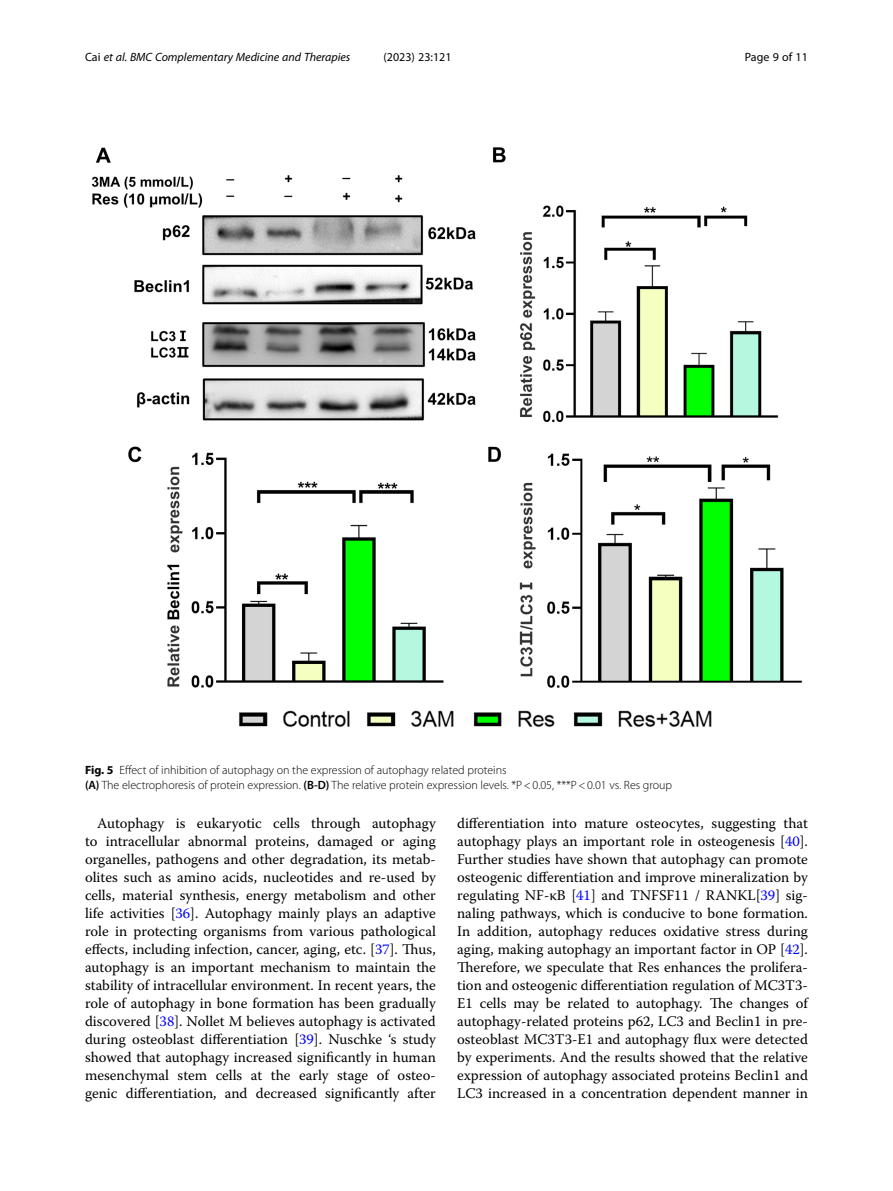
<style>
.page{position:relative;width:893px;height:1191px;background:#fff}
.page>*{position:absolute;margin:0;border:0;box-sizing:border-box;transform-origin:0 0}
.Body_Text_Indent{font:14.7px/18px "Warnock Pro";color:#000;text-align:justify}
.Figure_Caption{font:300 12px "Myriad Pro";color:#000}
.t1{font:italic 12px "Myriad Pro";color:#000}
.t2{font:12px "Myriad Pro";color:#000}
.s1{font-style:normal}
.s2{font-weight:700}
.s3{font-weight:600}
.s4{color:#00f}
</style>
<div class="page">
<img style="left:91px;top:147px;width:711px;height:580px">
<p class="t1" style="left:85px;top:50px;width:267px"><span class="s1">Cai</span> et al. BMC Complementary Medicine and Therapies</p>
<p class="t2" style="left:384px;top:50px;width:70px">(2023) 23:121</p>
<p class="t2" style="left:745px;top:50px;width:65px">Page 9 of 11</p>
<p class="Figure_Caption" style="left:85px;top:763px;width:423px"><span class="s2">Fig. 5</span> Effect of inhibition of autophagy on the expression of autophagy related proteins</p>
<p class="Figure_Caption" style="left:85px;top:778px;width:589px"><span class="s3">(A)</span> The electrophoresis of protein expression. <span class="s3">(B-D)</span> The relative protein expression levels. *P&lt;0.05, ***P&lt;0.01 vs. Res group</p>
<p class="Body_Text_Indent" style="left:85px;top:814px;width:352px;text-indent:12px">Autophagy is eukaryotic cells through autophagy to intracellular abnormal proteins, damaged or aging organelles, pathogens and other degradation, its metab&shy;olites such as amino acids, nucleotides and re-used by cells, material synthesis, energy metabolism and other life activities [<span class="s4">36</span>]. Autophagy mainly plays an adaptive role in protecting organisms from various pathological effects, including infection, cancer, aging, etc. [<span class="s4">37</span>]. Thus, autophagy is an important mechanism to maintain the stability of intracellular environment. In recent years, the role of autophagy in bone formation has been gradually discovered [<span class="s4">38</span>]. Nollet M believes autophagy is activated during osteoblast differentiation [<span class="s4">39</span>]. Nuschke ‘s study showed that autophagy increased significantly in human mesenchymal stem cells at the early stage of osteo&shy;genic differentiation, and decreased significantly after</p>
<p class="Body_Text_Indent" style="left:457px;top:814px;width:352px">differentiation into mature osteocytes, suggesting that autophagy plays an important role in osteogenesis [<span class="s4">40</span>].<br>Further studies have shown that autophagy can promote osteogenic differentiation and improve mineralization by regulating NF-κB [<span class="s4">41</span>] and TNFSF11 / RANKL[<span class="s4">39</span>] sig&shy;naling pathways, which is conducive to bone formation.<br>In addition, autophagy reduces oxidative stress during aging, making autophagy an important factor in OP [<span class="s4">42</span>].<br>Therefore, we speculate that Res enhances the prolifera&shy;tion and osteogenic differentiation regulation of MC3T3- E1 cells may be related to autophagy. The changes of autophagy-related proteins p62, LC3 and Beclin1 in pre&shy;osteoblast MC3T3-E1 and autophagy flux were detected by experiments. And the results showed that the relative expression of autophagy associated proteins Beclin1 and LC3 increased in a concentration dependent manner in</p>
</div>
